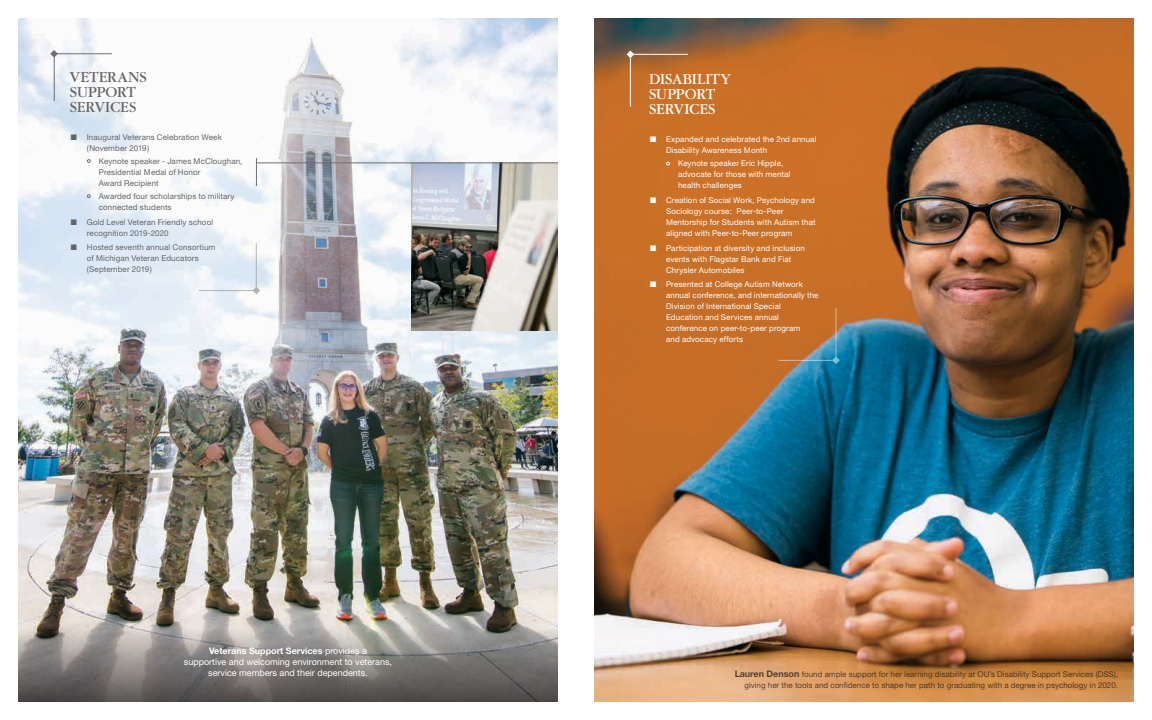
<style>
.page{position:relative;width:1152px;height:720px;background:#fff}
.page>*{position:absolute;margin:0;border:0;box-sizing:border-box;transform-origin:0 0}
.t1{font:16px/15px "Garamond";letter-spacing:-.005em;color:#fff}
.t2{font:16px/15px "Garamond";letter-spacing:.005em;color:#636466}
.t3{font:9px/11px "Helvetica Neue";color:#fff;text-align:center}
.t4{font:8px/11px "Helvetica Neue";letter-spacing:.015em;color:#fff}
.t5{font:8px/11px "Helvetica Neue";letter-spacing:.015em;color:#636466}
.t6{font:8px/11px "Helvetica Neue";color:#231f20;text-align:right}
.s1{font-weight:700}
.s2{font-weight:700;font-size:9px}
</style>
<div class="page">
<img style="left:18px;top:18px;width:540px;height:609px">
<svg style="left:18px;top:627px;width:540px;height:75px;background:#7e7a78"></svg>
<img style="left:594px;top:18px;width:540px;height:684px">
<svg style="left:87px;top:159px;width:3px;height:4px"></svg>
<img style="left:411px;top:164px;width:147px;height:166px">
<svg style="left:256px;top:158px;width:1px;height:28px"></svg>
<hr style="left:257px;top:163px;width:301px;height:1px;background:#6d6f71">
<hr style="left:630px;top:54px;width:1px;height:53px;background:#fff">
<hr style="left:630px;top:54px;width:58px;height:1px;background:#fff">
<svg style="left:627px;top:51px;width:7px;height:7px"></svg>
<hr style="left:836px;top:308px;width:1px;height:52px;background:#fff">
<hr style="left:778px;top:360px;width:58px;height:1px;background:#fff">
<svg style="left:832px;top:356px;width:8px;height:8px"></svg>
<hr style="left:54px;top:54px;width:1px;height:47px;background:#6d6f71">
<hr style="left:54px;top:54px;width:58px;height:1px;background:#6d6f71">
<svg style="left:50px;top:50px;width:8px;height:8px"></svg>
<hr style="left:256px;top:243px;width:1px;height:48px;background:#6d6f71">
<hr style="left:199px;top:290px;width:57px;height:1px;background:#6d6f71">
<svg style="left:253px;top:287px;width:7px;height:7px"></svg>
<h1 class="t2" style="left:70px;top:69px;width:79px">VETERANS<br>SUPPORT<br>SERVICES</h1>
<p class="t5" style="left:87px;top:131px;width:137px;text-indent:-16px">■ Inaugural Veterans Celebration Week (November 2019)</p>
<p class="t5" style="left:99px;top:155px;width:145px">Keynote speaker - James McCloughan,<br>Presidential Medal of Honor<br>Award Recipient</p>
<p class="t5" style="left:99px;top:191px;width:137px">Awarded four scholarships to military connected students</p>
<p class="t5" style="left:87px;top:216px;width:128px;text-indent:-16px">■ Gold Level Veteran Friendly school recognition 2019-2020</p>
<p class="t5" style="left:87px;top:242px;width:130px;text-indent:-16px">■ Hosted seventh annual Consortium of Michigan Veteran Educators (September 2019)</p>
<p class="t3" style="left:184px;top:645px;width:210px"><span class="s1">Veterans Support Services</span> provides a<br>supportive and welcoming environment to veterans, service members and their dependents.</p>
<h1 class="t1" style="left:649px;top:72px;width:83px">DISABILITY<br>SUPPORT<br>SERVICES</h1>
<p class="t4" style="left:666px;top:134px;width:152px;text-indent:-16px">■ Expanded and celebrated the 2nd annual<br>Disability Awareness Month</p>
<p class="t4" style="left:678px;top:158px;width:114px">Keynote speaker Eric Hipple, advocate for those with mental health challenges</p>
<p class="t4" style="left:666px;top:195px;width:151px;text-indent:-16px">■ Creation of Social Work, Psychology and Sociology course: Peer-to-Peer Mentorship for Students with Autism that aligned with Peer-to-Peer program</p>
<p class="t4" style="left:666px;top:242px;width:140px;text-indent:-16px">■ Participation at diversity and inclusion events with Flagstar Bank and Fiat<br>Chrysler Automobiles</p>
<p class="t4" style="left:666px;top:279px;width:154px;text-indent:-16px">■ Presented at College Autism Network annual conference, and internationally the Division of International Special Education and Services annual conference on peer-to-peer program<br>and advocacy efforts</p>
<p class="t6" style="left:734px;top:669px;width:385px"><span class="s2">Lauren Denson</span> found ample support for her learning disability at OU’s Disability Support Services (DSS), giving her the tools and confidence to shape her path to graduating with a degree in psychology in 2020.</p>
</div>
